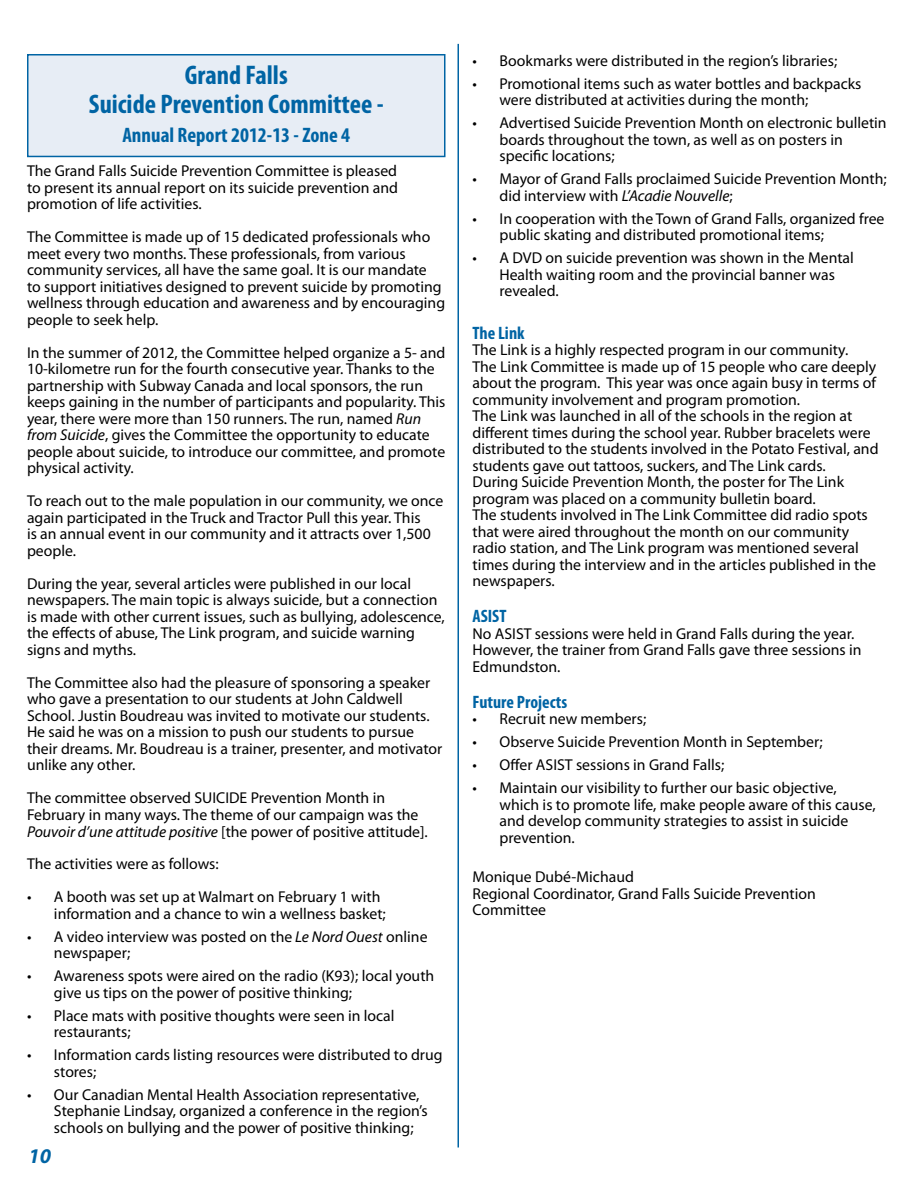
<style>
.page{position:relative;width:918px;height:1188px;background:#fff}
.page>*{position:absolute;margin:0;border:0;box-sizing:border-box;transform-origin:0 0}
.t1{font:700 condensed 27px/28.5px "Myriad Pro";color:#0064a4;text-align:center}
.t2{font:700 condensed 21px "Myriad Pro";color:#0064a4}
.t3{font:italic 700 21px "Myriad Pro";color:#0064a4}
.t4{font:700 condensed 18px "Myriad Pro";color:#0064a4}
.t5{font:15.75px/16.5px "Myriad Pro";color:#000}
.s1{font-style:italic}
</style>
<div class="page">
<hr style="left:458px;top:44px;width:1px;height:1104px;background:#0064a4">
<div style="left:27px;top:54px;width:419px;height:103px;background:#e7edf5;border:2px solid #0064a4"></div>
<h1 class="t1" style="left:89px;top:61px;width:297px">Grand Falls<br>Suicide Prevention Committee -</h1>
<h2 class="t2" style="left:122px;top:122px;width:229px">Annual Report 2012-13 - Zone 4</h2>
<p class="t5" style="left:27px;top:163px;width:373px;text-align:justify">The Grand Falls Suicide Prevention Committee is pleased to present its annual report on its suicide prevention and promotion of life activities.</p>
<p class="t5" style="left:27px;top:229px;width:420px">The Committee is made up of 15 dedicated professionals who meet every two months. These professionals, from various community services, all have the same goal. It is our mandate<br>to support initiatives designed to prevent suicide by promoting wellness through education and awareness and by encouraging people to seek help.</p>
<p class="t5" style="left:27px;top:344px;width:420px">In the summer of 2012, the Committee helped organize a 5- and 10-kilometre run for the fourth consecutive year. Thanks to the partnership with Subway Canada and local sponsors, the run keeps gaining in the number of participants and popularity. This year, there were more than 150 runners. The run, named <span class="s1">Run from Suicide</span>, gives the Committee the opportunity to educate people about suicide, to introduce our committee, and promote physical activity.</p>
<p class="t5" style="left:27px;top:493px;width:418px">To reach out to the male population in our community, we once again participated in the Truck and Tractor Pull this year. This<br>is an annual event in our community and it attracts over 1,500 people.</p>
<p class="t5" style="left:27px;top:575px;width:419px">During the year, several articles were published in our local newspapers. The main topic is always suicide, but a connection is made with other current issues, such as bullying, adolescence, the effects of abuse, The Link program, and suicide warning signs and myths.</p>
<p class="t5" style="left:27px;top:674px;width:417px">The Committee also had the pleasure of sponsoring a speaker who gave a presentation to our students at John Caldwell School. Justin Boudreau was invited to motivate our students.<br>He said he was on a mission to push our students to pursue their dreams. Mr. Boudreau is a trainer, presenter, and motivator unlike any other.</p>
<p class="t5" style="left:27px;top:790px;width:402px">The committee observed SUICIDE Prevention Month in<br>February in many ways. The theme of our campaign was the<br><span class="s1">Pouvoir d’une attitude positive</span> [the power of positive attitude].</p>
<p class="t5" style="left:27px;top:856px;width:193px">The activities were as follows:</p>
<p class="t5" style="left:54px;top:889px;width:333px;text-indent:-27px">• A booth was set up at Walmart on February 1 with information and a chance to win a wellness basket;</p>
<p class="t5" style="left:54px;top:928px;width:375px;text-indent:-27px">• A video interview was posted on the <span class="s1">Le Nord Ouest</span> online newspaper;</p>
<p class="t5" style="left:54px;top:968px;width:382px;text-indent:-27px">• Awareness spots were aired on the radio (K93); local youth give us tips on the power of positive thinking;</p>
<p class="t5" style="left:54px;top:1007px;width:342px;text-indent:-27px">• Place mats with positive thoughts were seen in local restaurants;</p>
<p class="t5" style="left:54px;top:1047px;width:390px;text-indent:-27px">• Information cards listing resources were distributed to drug stores;</p>
<p class="t5" style="left:54px;top:1086px;width:375px;text-indent:-27px">• Our Canadian Mental Health Association representative,<br>Stephanie Lindsay, organized a conference in the region’s schools on bullying and the power of positive thinking;</p>
<h2 class="t3" style="left:28px;top:1143px;width:24px">10</h2>
<p class="t5" style="left:472px;top:52px;width:366px">• Bookmarks were distributed in the region’s libraries;</p>
<p class="t5" style="left:499px;top:75px;width:363px;text-indent:-27px">• Promotional items such as water bottles and backpacks were distributed at activities during the month;</p>
<p class="t5" style="left:499px;top:115px;width:389px;text-indent:-27px">• Advertised Suicide Prevention Month on electronic bulletin boards throughout the town, as well as on posters in specific locations;</p>
<p class="t5" style="left:499px;top:171px;width:389px;text-indent:-27px">• Mayor of Grand Falls proclaimed Suicide Prevention Month; did interview with <span class="s1">L’Acadie Nouvelle</span>;</p>
<p class="t5" style="left:499px;top:210px;width:387px;text-indent:-27px">• In cooperation with the Town of Grand Falls, organized free public skating and distributed promotional items;</p>
<p class="t5" style="left:499px;top:250px;width:356px;text-indent:-27px">• A DVD on suicide prevention was shown in the Mental<br>Health waiting room and the provincial banner was revealed.</p>
<p class="t4" style="left:472px;top:321px;width:54px">The Link</p>
<p class="t5" style="left:472px;top:341px;width:408px">The Link is a highly respected program in our community.<br>The Link Committee is made up of 15 people who care deeply about the program. This year was once again busy in terms of community involvement and program promotion.<br>The Link was launched in all of the schools in the region at different times during the school year. Rubber bracelets were distributed to the students involved in the Potato Festival, and students gave out tattoos, suckers, and The Link cards.<br>During Suicide Prevention Month, the poster for The Link program was placed on a community bulletin board.<br>The students involved in The Link Committee did radio spots that were aired throughout the month on our community radio station, and The Link program was mentioned several times during the interview and in the articles published in the newspapers.</p>
<p class="t4" style="left:472px;top:605px;width:35px">ASIST</p>
<p class="t5" style="left:472px;top:625px;width:390px">No ASIST sessions were held in Grand Falls during the year.<br>However, the trainer from Grand Falls gave three sessions in<br>Edmundston.</p>
<p class="t4" style="left:472px;top:690px;width:96px">Future Projects</p>
<p class="t5" style="left:472px;top:710px;width:175px">• Recruit new members;</p>
<p class="t5" style="left:472px;top:733px;width:352px">• Observe Suicide Prevention Month in September;</p>
<p class="t5" style="left:472px;top:756px;width:253px">• Offer ASIST sessions in Grand Falls;</p>
<p class="t5" style="left:499px;top:779px;width:378px;text-indent:-27px">• Maintain our visibility to further our basic objective, which is to promote life, make people aware of this cause, and develop community strategies to assist in suicide prevention.</p>
<p class="t5" style="left:472px;top:868px;width:345px">Monique Dubé-Michaud<br>Regional Coordinator, Grand Falls Suicide Prevention<br>Committee</p>
</div>
